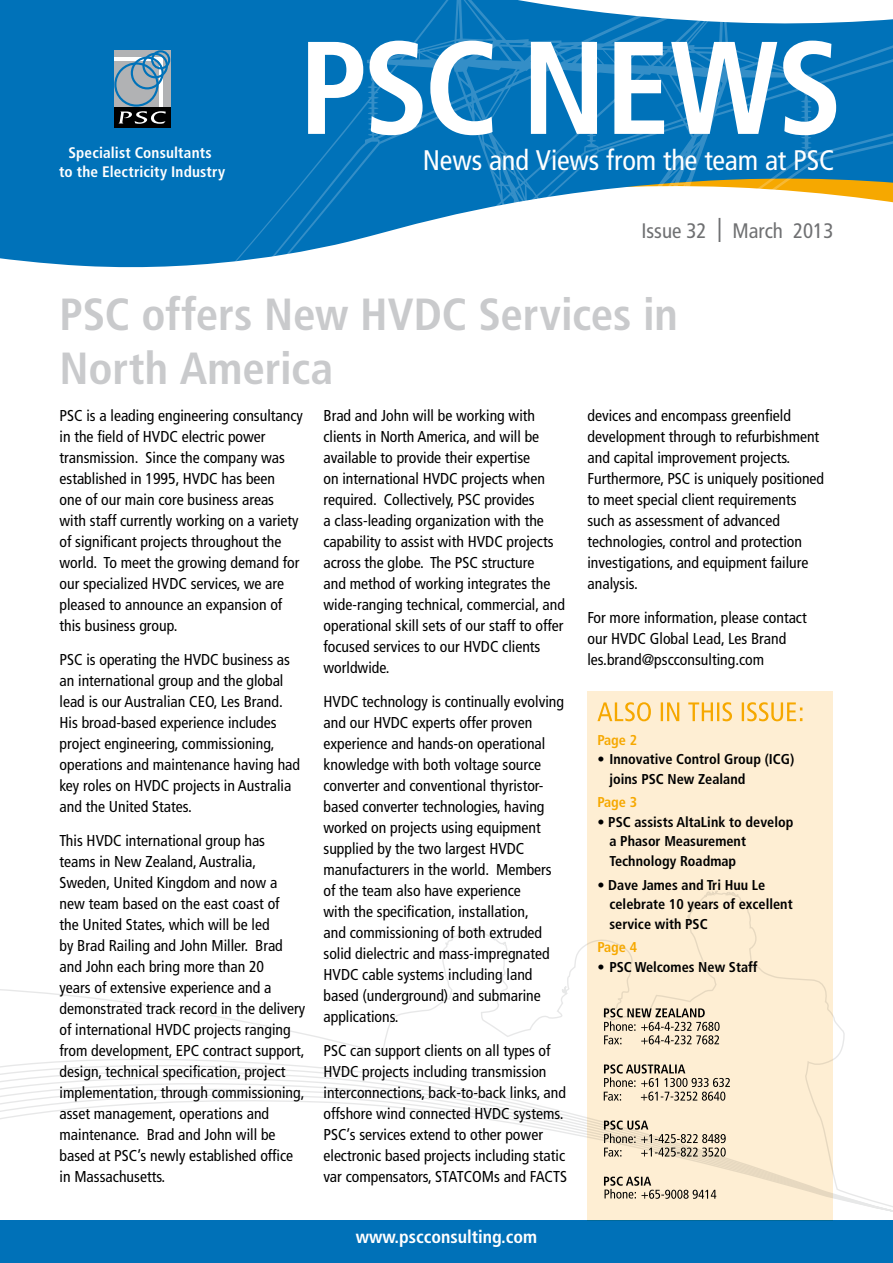
<style>
.page{position:relative;width:893px;height:1263px;background:#fff}
.page>*{position:absolute;margin:0;border:0;box-sizing:border-box;transform-origin:0 0}
.t1{font:700 condensed 131.7px "Frutiger";letter-spacing:-.02em;color:#fff}
.t2{font:700 condensed 45px/54px "Frutiger";letter-spacing:-.005em;color:#c9cacc}
.t3{font:condensed 28.35px "Frutiger";letter-spacing:-.005em;color:#fff}
.t4{font:condensed 21px "Frutiger";color:#6f7072}
.t5{font:700 condensed 18px "Frutiger";color:#fff}
.t6{font:condensed 15.75px/21px "Frutiger";color:#000}
.t7{font:700 condensed 15.3px/19.6px "Frutiger";letter-spacing:.01em;color:#fff;text-align:center}
.t8{font:700 condensed 14.25px/19.5px "Frutiger";color:#000}
.t9{font:700 condensed 14.25px "Frutiger";color:#f6a800}
.s1{font-weight:300;font-stretch:normal;font-size:34.5px}
</style>
<div class="page">
<div style="left:0;top:1220px;width:893px;height:43px;background:#0071b8"></div>
<svg style="left:0;top:928px;width:893px;height:284px"></svg>
<svg style="left:0;top:0;width:893px;height:268px;fill:#0072b9"></svg>
<div style="left:587px;top:691px;width:246px;height:529px;background:#feeed3"></div>
<svg style="left:114px;top:50px;width:56px;height:57px;background:#a2aeb6"></svg>
<hr style="left:114px;top:58px;width:48px;height:3px;background:#fff">
<hr style="left:159px;top:58px;width:3px;height:52px;background:#fff">
<div style="left:114px;top:62px;width:45px;height:45px;border:2px solid #0072b9;border-radius:50%"></div>
<div style="left:131px;top:57px;width:33px;height:32px;border:2px solid #0072b9;border-radius:50%"></div>
<div style="left:142px;top:53px;width:26px;height:25px;border:2px solid #0072b9;border-radius:50%"></div>
<div style="left:151px;top:50px;width:19px;height:19px;border:2px solid #0072b9;border-radius:50%"></div>
<div style="left:114px;top:107px;width:56px;height:20px;background:#000"></div>
<svg style="left:118px;top:111px;width:48px;height:13px"></svg>
<svg style="left:604px;top:1008px;width:116px;height:36px"></svg>
<svg style="left:604px;top:1120px;width:122px;height:36px"></svg>
<svg style="left:604px;top:1064px;width:126px;height:37px"></svg>
<svg style="left:604px;top:1176px;width:112px;height:23px"></svg>
<svg style="left:597px;top:702px;width:205px;height:19px"></svg>
<h1 class="t1" style="left:299px;top:41px;width:545px">PSC NEWS</h1>
<p class="t7" style="left:59px;top:144px;width:167px">Specialist Consultants<br>to the Electricity Industry</p>
<h3 class="t3" style="left:423px;top:148px;width:413px">News and Views from the team at PSC</h3>
<h3 class="t4" style="left:641px;top:222px;width:194px">Issue 32 <span class="s1">I</span> March 2013</h3>
<h2 class="t2" style="left:60px;top:288px;width:620px">PSC offers New HVDC Services in<br>North America</h2>
<p class="t6" style="left:587px;top:406px;width:238px">devices and encompass greenfield development through to refurbishment and capital improvement projects.<br>Furthermore, PSC is uniquely positioned to meet special client requirements such as assessment of advanced technologies, control and protection investigations, and equipment failure analysis.</p>
<p class="t6" style="left:587px;top:608px;width:221px">For more information, please contact our HVDC Global Lead, Les Brand les.brand@pscconsulting.com</p>
<p class="t6" style="left:60px;top:406px;width:245px">PSC is a leading engineering consultancy in the field of HVDC electric power transmission. Since the company was established in 1995, HVDC has been<br>one of our main core business areas with staff currently working on a variety of significant projects throughout the world. To meet the growing demand for our specialized HVDC services, we are pleased to announce an expansion of this business group.</p>
<p class="t6" style="left:60px;top:650px;width:242px">PSC is operating the HVDC business as an international group and the global lead is our Australian CEO, Les Brand.<br>His broad-based experience includes project engineering, commissioning, operations and maintenance having had key roles on HVDC projects in Australia and the United States.</p>
<p class="t6" style="left:60px;top:831px;width:247px">This HVDC international group has<br>teams in New Zealand, Australia, Sweden, United Kingdom and now a new team based on the east coast of<br>the United States, which will be led<br>by Brad Railing and John Miller. Brad and John each bring more than 20<br>years of extensive experience and a demonstrated track record in the delivery of international HVDC projects ranging from development, EPC contract support, design, technical specification, project implementation, through commissioning, asset management, operations and maintenance. Brad and John will be based at PSC’s newly established office in Massachusetts.</p>
<p class="t6" style="left:323px;top:406px;width:243px">Brad and John will be working with clients in North America, and will be available to provide their expertise<br>on international HVDC projects when required. Collectively, PSC provides<br>a class-leading organization with the capability to assist with HVDC projects across the globe. The PSC structure<br>and method of working integrates the wide-ranging technical, commercial, and operational skill sets of our staff to offer focused services to our HVDC clients worldwide.</p>
<p class="t6" style="left:323px;top:692px;width:242px">HVDC technology is continually evolving and our HVDC experts offer proven experience and hands-on operational knowledge with both voltage source converter and conventional thyristor&shy;based converter technologies, having worked on projects using equipment supplied by the two largest HVDC manufacturers in the world. Members of the team also have experience<br>with the specification, installation,<br>and commissioning of both extruded solid dielectric and mass-impregnated HVDC cable systems including land based (underground) and submarine applications.</p>
<p class="t6" style="left:323px;top:1041px;width:245px">PSC can support clients on all types of HVDC projects including transmission interconnections, back-to-back links, and offshore wind connected HVDC systems.<br>PSC’s services extend to other power electronic based projects including static var compensators, STATCOMs and FACTS</p>
<p class="t9" style="left:597px;top:734px;width:41px">Page 2</p>
<p class="t8" style="left:609px;top:749px;width:186px;text-indent:-12px">• Innovative Control Group (ICG) joins PSC New Zealand</p>
<p class="t9" style="left:597px;top:797px;width:41px">Page 3</p>
<p class="t8" style="left:609px;top:812px;width:185px;text-indent:-12px">• PSC assists AltaLink to develop a Phasor Measurement<br>Technology Roadmap</p>
<p class="t8" style="left:609px;top:875px;width:185px;text-indent:-12px">• Dave James and Tri Huu Le celebrate 10 years of excellent service with PSC</p>
<p class="t9" style="left:597px;top:942px;width:41px">Page 4</p>
<p class="t8" style="left:597px;top:957px;width:162px">• PSC Welcomes New Staff</p>
<p class="t5" style="left:356px;top:1230px;width:183px">www.pscconsulting.com</p>
</div>
